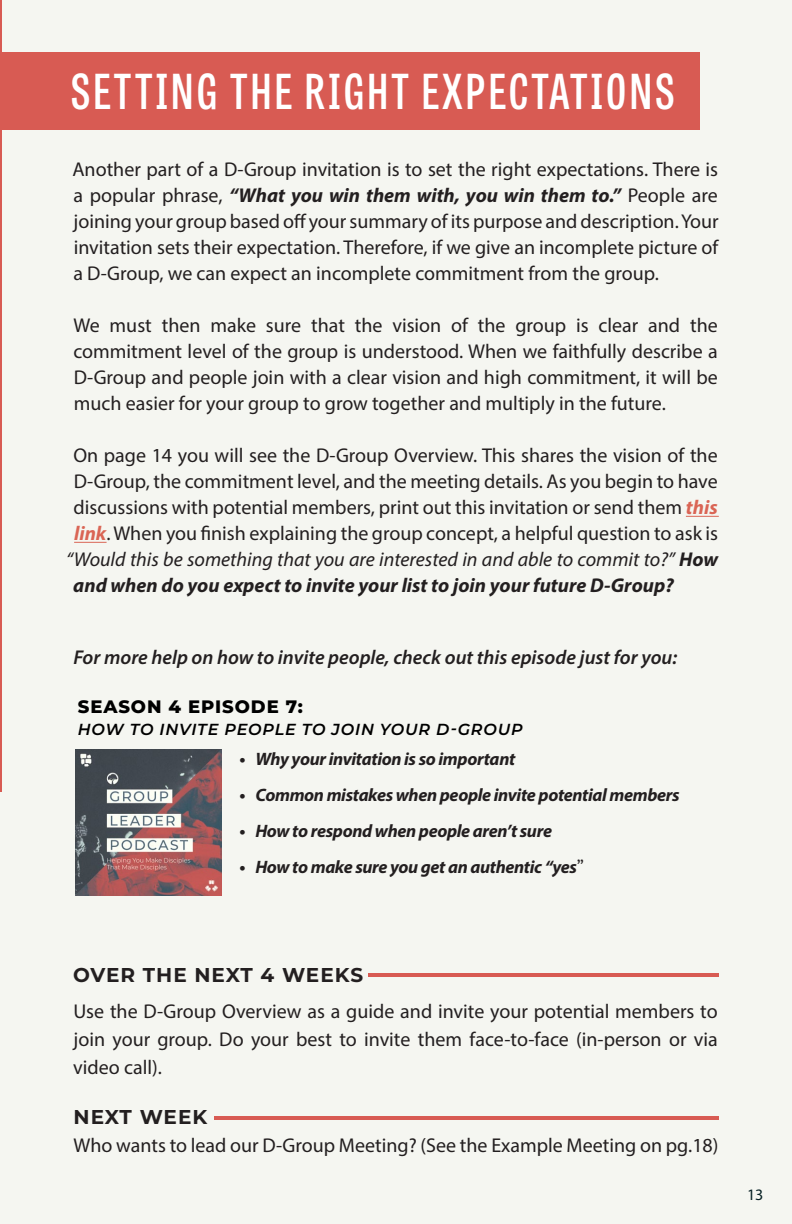
<style>
.page{position:relative;width:792px;height:1224px;background:#f5f6f1}
.page>*{position:absolute;margin:0;border:0;box-sizing:border-box;transform-origin:0 0}
.t1{font:600 48px "Tablet Gothic Compressed";letter-spacing:.07em;color:#fff}
.t2{font:20px/26px "Myriad Pro";color:#231f20;text-align:justify}
.t3{font:italic 20px "Myriad Pro";color:#231f20}
.t4{font:italic 600 20px "Myriad Pro";color:#231f20}
.t5{font:italic 700 20px "Myriad Pro";color:#231f20}
.t6{font:700 20px "Montserrat";letter-spacing:.045em;color:#231f20}
.t7{font:italic 700 18px "Myriad Pro";letter-spacing:-.02em;color:#231f20}
.t8{font:800 18px "Montserrat";letter-spacing:.05em;color:#000}
.t9{font:italic 600 16px "Montserrat";letter-spacing:.05em;color:#000}
.t10{font:16px "Myriad Pro";color:#051f23}
.s1{font-weight:700;font-style:italic}
.s2{font-weight:700;font-style:italic;color:#da6555}
.s3{font-weight:700}
.s4{font-family:"Proxima Nova";font-weight:400;font-style:normal;font-size:20px}
</style>
<div class="page">
<hr style="left:686px;top:516px;width:33px;height:1px;background:#da6555">
<hr style="left:74px;top:542px;width:33px;height:1px;background:#da6555">
<hr style="left:369px;top:973px;width:350px;height:3px;background:#d85b53">
<hr style="left:214px;top:1116px;width:505px;height:4px;background:#d85b53">
<hr style="left:0;top:0;width:1px;height:792px;background:#d85b53">
<div style="left:0;top:52px;width:700px;height:78px;background:#d85b53"></div>
<img style="left:76px;top:750px;width:145px;height:145px">
<p class="t1" style="left:71px;top:58px;width:605px">SETTING THE RIGHT EXPECTATIONS</p>
<p class="t2" style="left:72px;top:156px;width:648px">Another part of a D-Group invitation is to set the right expectations. There is a popular phrase, <span class="s1">“What you win them with, you win them to.”</span> People are joining your group based off your summary of its purpose and description. Your invitation sets their expectation. Therefore, if we give an incomplete picture of a D-Group, we can expect an incomplete commitment from the group.</p>
<p class="t2" style="left:73px;top:312px;width:646px">We must then make sure that the vision of the group is clear and the commitment level of the group is understood. When we faithfully describe a D-Group and people join with a clear vision and high commitment, it will be much easier for your group to grow together and multiply in the future.</p>
<p class="t2" style="left:73px;top:442px;width:646px">On page 14 you will see the D-Group Overview. This shares the vision of the</p>
<p class="t2" style="left:74px;top:468px;width:646px">D-Group, the commitment level, and the meeting details. As you begin to have</p>
<p class="t2" style="left:74px;top:494px;width:646px">discussions with potential members, print out this invitation or send them <span class="s2">this</span></p>
<p class="t2" style="left:74px;top:520px;width:646px"><span class="s2">link</span>. When you finish explaining the group concept, a helpful question to ask is</p>
<p class="t3" style="left:66px;top:547px;width:653px">“Would this be something that you are interested in and able to commit to?” <span class="s3">How</span></p>
<p class="t5" style="left:73px;top:573px;width:602px">and when do you expect to invite your list to join your future D-Group?</p>
<p class="t4" style="left:73px;top:645px;width:605px">For more help on how to invite people, check out this episode just for you:</p>
<p class="t8" style="left:78px;top:694px;width:227px">SEASON 4 EPISODE 7:</p>
<p class="t9" style="left:78px;top:718px;width:446px">HOW TO INVITE PEOPLE TO JOIN YOUR D-GROUP</p>
<p class="t7" style="left:239px;top:748px;width:278px">• Why your invitation is so important</p>
<p class="t7" style="left:239px;top:784px;width:442px">• Common mistakes when people invite potential members</p>
<p class="t7" style="left:239px;top:820px;width:314px">• How to respond when people aren’t sure</p>
<p class="t7" style="left:239px;top:856px;width:347px">• How to make sure you get an authentic “yes<span class="s4">”</span></p>
<p class="t6" style="left:73px;top:961px;width:292px">OVER THE NEXT 4 WEEKS</p>
<p class="t2" style="left:73px;top:997px;width:646px;line-height:28px">Use the D-Group Overview as a guide and invite your potential members to join your group. Do your best to invite them face-to-face (in-person or via video call).</p>
<p class="t6" style="left:74px;top:1103px;width:135px">NEXT WEEK</p>
<p class="t2" style="left:74px;top:1132px;width:647px">Who wants to lead our D-Group Meeting? (See the Example Meeting on pg.18)</p>
<p class="t10" style="left:747px;top:1185px;width:18px">13</p>
</div>
